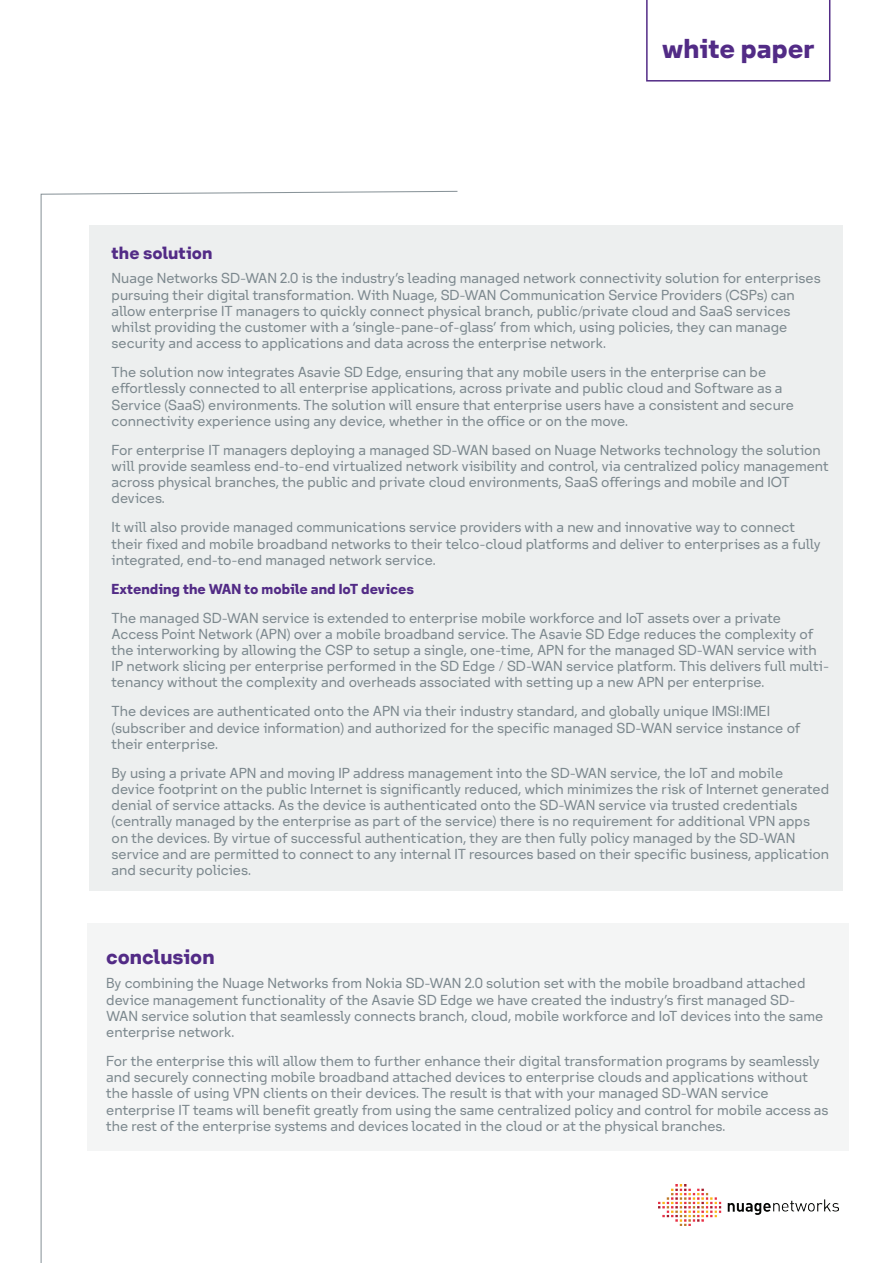
<style>
.page{position:relative;width:893px;height:1263px;background:#fff}
.page>*{position:absolute;margin:0;border:0;box-sizing:border-box;transform-origin:0 0}
.t1{font:700 25.5px "STC";color:#522b86}
.t2{font:700 19.5px "STC Forward";color:#522b86}
.t3{font:700 16.5px "STC";color:#522b86}
.t4{font:13.5px/16.2px "STC";color:#7c888e}
.t5{font:700 13.5px "STC";color:#522b86}
</style>
<div class="page">
<div style="left:87px;top:923px;width:761px;height:227px;background:#f4f5f5"></div>
<svg style="left:646px;top:0;width:184px;height:82px"></svg>
<svg style="left:40px;top:190px;width:418px;height:1073px"></svg>
<img style="left:658px;top:1184px;width:180px;height:42px">
<div style="left:89px;top:225px;width:754px;height:666px;background:#edefef"></div>
<h1 class="t1" style="left:662px;top:32px;width:154px">white paper</h1>
<p class="t3" style="left:112px;top:242px;width:102px">the solution</p>
<p class="t4" style="left:112px;top:271px;width:711px">Nuage Networks SD-WAN 2.0 is the industry’s leading managed network connectivity solution for enterprises pursuing their digital transformation. With Nuage, SD-WAN Communication Service Providers (CSPs) can allow enterprise IT managers to quickly connect physical branch, public/private cloud and SaaS services whilst providing the customer with a ‘single-pane-of-glass’ from which, using policies, they can manage security and access to applications and data across the enterprise network.</p>
<p class="t4" style="left:112px;top:365px;width:684px">The solution now integrates Asavie SD Edge, ensuring that any mobile users in the enterprise can be effortlessly connected to all enterprise applications, across private and public cloud and Software as a Service (SaaS) environments. The solution will ensure that enterprise users have a consistent and secure connectivity experience using any device, whether in the office or on the move.</p>
<p class="t4" style="left:112px;top:443px;width:718px">For enterprise IT managers deploying a managed SD-WAN based on Nuage Networks technology the solution will provide seamless end-to-end virtualized network visibility and control, via centralized policy management across physical branches, the public and private cloud environments, SaaS offerings and mobile and IOT devices.</p>
<p class="t4" style="left:112px;top:520px;width:710px">It will also provide managed communications service providers with a new and innovative way to connect their fixed and mobile broadband networks to their telco-cloud platforms and deliver to enterprises as a fully integrated, end-to-end managed network service.</p>
<p class="t5" style="left:112px;top:580px;width:304px">Extending the WAN to mobile and IoT devices</p>
<p class="t4" style="left:112px;top:611px;width:719px">The managed SD-WAN service is extended to enterprise mobile workforce and IoT assets over a private Access Point Network (APN) over a mobile broadband service. The Asavie SD Edge reduces the complexity of the interworking by allowing the CSP to setup a single, one-time, APN for the managed SD-WAN service with IP network slicing per enterprise performed in the SD Edge / SD-WAN service platform. This delivers full multi&shy;tenancy without the complexity and overheads associated with setting up a new APN per enterprise.</p>
<p class="t4" style="left:112px;top:704px;width:690px">The devices are authenticated onto the APN via their industry standard, and globally unique IMSI:IMEI (subscriber and device information) and authorized for the specific managed SD-WAN service instance of their enterprise.</p>
<p class="t4" style="left:112px;top:766px;width:719px">By using a private APN and moving IP address management into the SD-WAN service, the IoT and mobile device footprint on the public Internet is significantly reduced, which minimizes the risk of Internet generated denial of service attacks. As the device is authenticated onto the SD-WAN service via trusted credentials (centrally managed by the enterprise as part of the service) there is no requirement for additional VPN apps on the devices. By virtue of successful authentication, they are then fully policy managed by the SD-WAN service and are permitted to connect to any internal IT resources based on their specific business, application and security policies.</p>
<h2 class="t2" style="left:106px;top:944px;width:110px">conclusion</h2>
<p class="t4" style="left:106px;top:976px;width:718px">By combining the Nuage Networks from Nokia SD-WAN 2.0 solution set with the mobile broadband attached device management functionality of the Asavie SD Edge we have created the industry’s first managed SD-WAN service solution that seamlessly connects branch, cloud, mobile workforce and IoT devices into the same enterprise network.</p>
<p class="t4" style="left:106px;top:1054px;width:724px">For the enterprise this will allow them to further enhance their digital transformation programs by seamlessly and securely connecting mobile broadband attached devices to enterprise clouds and applications without the hassle of using VPN clients on their devices. The result is that with your managed SD-WAN service enterprise IT teams will benefit greatly from using the same centralized policy and control for mobile access as the rest of the enterprise systems and devices located in the cloud or at the physical branches.</p>
</div>
